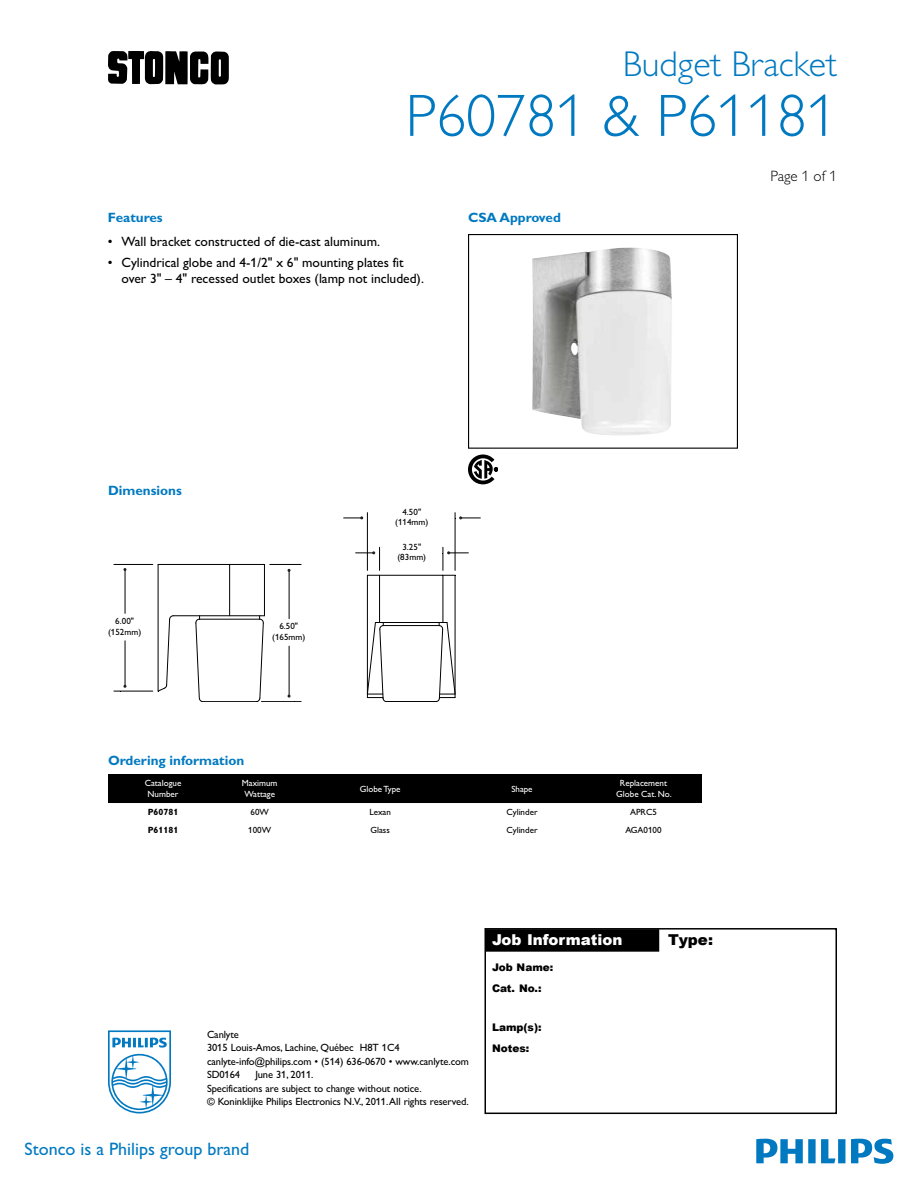
<style>
.page{position:relative;width:918px;height:1188px;background:#fff}
.page>*{position:absolute;margin:0;border:0;box-sizing:border-box;transform-origin:0 0}
.t1{font:300 60px "Gill Sans Alt One";color:#0079c1}
.t2{font:300 36px "Gill Sans Alt One";color:#0079c1}
.t3{font:18px "Gill Sans Alt One";color:#0079c1}
.t4{font:900 15px "Arial";color:#fff}
.t5{font:300 15px "Gill Sans Alt One";color:#000}
.t6{font:900 15px "Arial";color:#000}
.t7{font:13.5px/16.5px "Gill Sans Alt One";color:#000}
.t8{font:700 13.5px "Gill Sans Alt One";color:#0079c1}
.t9{font:10.5px/13.5px "Gill Sans Alt One";letter-spacing:-.01em;color:#000}
.t10{font:900 10.5px/21px "Arial";color:#000}
.t11{font:9px/10.5px "Gill Sans Alt One";color:#000;text-align:center}
.t12{font:9px/10.8px "Gill Sans Alt One";color:#fff;text-align:center}
.t13{font:700 9px "Gill Sans Alt One";color:#000}
</style>
<div class="page">
<svg style="left:756px;top:1139px;width:137px;height:25px"></svg>
<div style="left:468px;top:234px;width:270px;height:215px;border:1px solid #000"></div>
<svg style="left:108px;top:51px;width:121px;height:33px"></svg>
<div style="left:486px;top:929px;width:173px;height:23px;background:#000"></div>
<div style="left:484px;top:928px;width:353px;height:186px;border:2px solid #000"></div>
<svg style="left:468px;top:455px;width:30px;height:29px"></svg>
<hr style="left:379px;top:575px;width:1px;height:48px;background:#000">
<hr style="left:443px;top:575px;width:1px;height:48px;background:#000">
<hr style="left:367px;top:575px;width:88px;height:1px;background:#000">
<hr style="left:375px;top:622px;width:72px;height:1px;background:#000">
<hr style="left:386px;top:701px;width:50px;height:1px;background:#000">
<hr style="left:383px;top:625px;width:56px;height:1px;background:#000">
<hr style="left:455px;top:575px;width:1px;height:123px;background:#000">
<hr style="left:367px;top:575px;width:1px;height:123px;background:#000">
<svg style="left:367px;top:622px;width:20px;height:80px"></svg>
<svg style="left:435px;top:622px;width:21px;height:80px"></svg>
<hr style="left:367px;top:513px;width:1px;height:57px;background:#000">
<hr style="left:455px;top:513px;width:1px;height:57px;background:#000">
<hr style="left:158px;top:564px;width:1px;height:127px;background:#000">
<hr style="left:173px;top:615px;width:91px;height:1px;background:#000">
<hr style="left:229px;top:564px;width:1px;height:52px;background:#000">
<hr style="left:264px;top:564px;width:1px;height:52px;background:#000">
<hr style="left:158px;top:564px;width:106px;height:1px;background:#000">
<hr style="left:200px;top:619px;width:60px;height:1px;background:#000">
<hr style="left:203px;top:701px;width:53px;height:1px;background:#000">
<svg style="left:195px;top:616px;width:9px;height:86px"></svg>
<hr style="left:270px;top:564px;width:31px;height:1px;background:#000">
<hr style="left:261px;top:701px;width:40px;height:1px;background:#000">
<svg style="left:255px;top:616px;width:9px;height:86px"></svg>
<hr style="left:114px;top:564px;width:39px;height:1px;background:#000">
<hr style="left:114px;top:691px;width:39px;height:1px;background:#000">
<svg style="left:157px;top:615px;width:17px;height:77px"></svg>
<hr style="left:125px;top:641px;width:1px;height:45px;background:#000">
<hr style="left:125px;top:569px;width:1px;height:44px;background:#000">
<svg style="left:121px;top:685px;width:5px;height:7px"></svg>
<hr style="left:289px;top:646px;width:1px;height:50px;background:#000">
<hr style="left:289px;top:570px;width:1px;height:49px;background:#000">
<svg style="left:288px;top:695px;width:8px;height:7px"></svg>
<svg style="left:344px;top:516px;width:19px;height:3px"></svg>
<svg style="left:455px;top:516px;width:25px;height:4px"></svg>
<svg style="left:356px;top:547px;width:25px;height:29px"></svg>
<svg style="left:443px;top:547px;width:25px;height:29px"></svg>
<img style="left:532px;top:248px;width:140px;height:188px">
<svg style="left:108px;top:1030px;width:63px;height:84px"></svg>
<div style="left:108px;top:774px;width:594px;height:29px;background:#000"></div>
<h2 class="t2" style="left:623px;top:40px;width:216px">Budget Bracket</h2>
<h1 class="t1" style="left:406px;top:76px;width:433px">P60781 &amp; P61181</h1>
<p class="t8" style="left:108px;top:208px;width:56px">Features</p>
<p class="t8" style="left:468px;top:208px;width:94px">CSA Approved</p>
<p class="t7" style="left:108px;top:233px;width:274px">• Wall bracket constructed of die-cast aluminum.</p>
<p class="t7" style="left:121px;top:254px;width:304px;text-indent:-13px">• Cylindrical globe and 4-1/2" x 6" mounting plates fit over 3" – 4" recessed outlet boxes (lamp not included).</p>
<h3 class="t5" style="left:770px;top:166px;width:68px">Page 1 of 1</h3>
<p class="t8" style="left:108px;top:481px;width:75px">Dimensions</p>
<p class="t11" style="left:108px;top:616px;width:35px">6.00" (152mm)</p>
<p class="t11" style="left:272px;top:621px;width:35px">6.50" (165mm)</p>
<p class="t8" style="left:108px;top:752px;width:138px">Ordering information</p>
<p class="t11" style="left:395px;top:507px;width:35px">4.50" (114mm)</p>
<p class="t11" style="left:397px;top:542px;width:30px">3.25" (83mm)</p>
<p class="t12" style="left:145px;top:778px;width:38px">Catalogue<br>Number</p>
<p class="t12" style="left:242px;top:778px;width:37px;text-align:left">Maximum<br>Wattage</p>
<p class="t12" style="left:360px;top:783px;width:42px">Globe Type</p>
<p class="t12" style="left:511px;top:783px;width:23px">Shape</p>
<p class="t12" style="left:616px;top:778px;width:57px">Replacement<br>Globe Cat. No.</p>
<p class="t13" style="left:148px;top:806px;width:32px">P60781</p>
<p class="t11" style="left:251px;top:807px;width:20px">60W</p>
<p class="t11" style="left:369px;top:807px;width:23px">Lexan</p>
<p class="t11" style="left:506px;top:807px;width:33px">Cylinder</p>
<p class="t11" style="left:630px;top:807px;width:28px">APRC5</p>
<p class="t13" style="left:148px;top:824px;width:32px">P61181</p>
<p class="t11" style="left:248px;top:825px;width:24px">100W</p>
<p class="t11" style="left:370px;top:825px;width:21px">Glass</p>
<p class="t11" style="left:506px;top:825px;width:33px">Cylinder</p>
<p class="t11" style="left:625px;top:825px;width:38px">AGA0100</p>
<p class="t9" style="left:207px;top:1027px;width:264px">Canlyte<br>3015 Louis-Amos, Lachine, Québec H8T 1C4 canlyte-info@philips.com • (514) 636-0670 • www.canlyte.com<br>SD0164</p>
<p class="t9" style="left:207px;top:1068px;width:263px;text-indent:48px">June 31, 2011.<br>Specifications are subject to change without notice.<br>© Koninklijke Philips Electronics N.V., 2011. All rights reserved.</p>
<h3 class="t3" style="left:25px;top:1137px;width:226px">Stonco is a Philips group brand</h3>
<h3 class="t4" style="left:492px;top:929px;width:132px">Job Information</h3>
<h3 class="t6" style="left:668px;top:929px;width:46px">Type:</h3>
<p class="t10" style="left:492px;top:956px;width:63px">Job Name:<br>Cat. No.:</p>
<p class="t10" style="left:492px;top:1016px;width:51px">Lamp(s):<br>Notes:</p>
</div>
